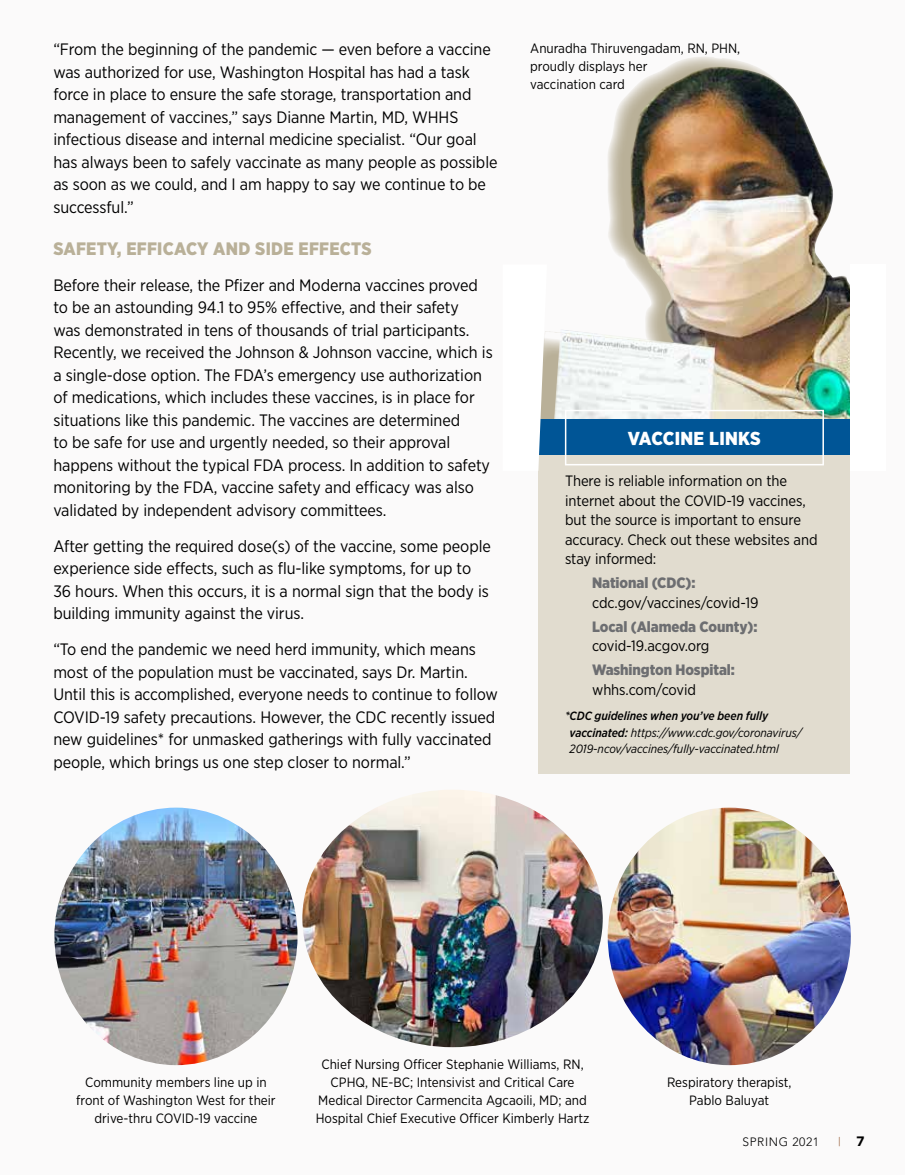
<style>
.page{position:relative;width:905px;height:1175px;background:#fff}
.page>*{position:absolute;margin:0;border:0;box-sizing:border-box;transform-origin:0 0}
.t1{font:900 18.75px "Gotham Narrow";letter-spacing:.015em;color:#fff}
.t2{font:900 18px "Gotham Narrow";letter-spacing:.015em;color:#b9b098}
.t3{font:16.5px/22.5px "Gotham Narrow";letter-spacing:-.005em;color:#000}
.t4{font:15px/19.5px "Gotham Narrow";letter-spacing:-.005em;color:#000}
.t5{font:900 15px "Gotham Narrow";letter-spacing:-.005em;color:#6d6e71}
.t6{font:13.5px/18px "Gotham Narrow";color:#000;text-align:center}
.t7{font:italic 12px/16.5px "Gotham Narrow";letter-spacing:-.005em;color:#000}
.t8{font:300 12px "Avenir";letter-spacing:.05em;color:#000}
.t9{font:300 12px "Avenir";color:#955c37}
.s1{font-weight:500}
.s2{font-weight:900;font-size:13.5px;color:#000}
</style>
<div class="page">
<div style="left:0;top:0;width:904px;height:1174px;background:#fbfafa"></div>
<svg style="left:668px;top:57px;width:88px;height:10px"></svg>
<div style="left:538px;top:419px;width:312px;height:355px;background:#e1dccf"></div>
<img style="left:54px;top:807px;width:243px;height:258px">
<img style="left:607px;top:807px;width:243px;height:258px">
<img style="left:608px;top:67px;width:242px;height:352px">
<div style="left:538px;top:419px;width:312px;height:36px;background:#005596"></div>
<div style="left:565px;top:410px;width:259px;height:55px;border:2px solid #fff"></div>
<div style="left:850px;top:264px;width:35px;height:207px;background:#fff"></div>
<svg style="left:538px;top:264px;width:162px;height:207px"></svg>
<img style="left:302px;top:790px;width:300px;height:257px">
<p class="t3" style="left:53px;top:38px;width:445px">“From the beginning of the pandemic — even before a vaccine was authorized for use, Washington Hospital has had a task force in place to ensure the safe storage, transportation and management of vaccines,” says Dianne Martin, MD, WHHS infectious disease and internal medicine specialist. “Our goal has always been to safely vaccinate as many people as possible as soon as we could, and I am happy to say we continue to be successful.”</p>
<p class="t2" style="left:53px;top:236px;width:320px">SAFETY, EFFICACY AND SIDE EFFECTS</p>
<p class="t3" style="left:53px;top:273px;width:441px">Before their release, the Pfizer and Moderna vaccines proved to be an astounding 94.1 to 95% effective, and their safety<br>was demonstrated in tens of thousands of trial participants.<br>Recently, we received the Johnson &amp; Johnson vaccine, which is a single-dose option. The FDA’s emergency use authorization of medications, which includes these vaccines, is in place for situations like this pandemic. The vaccines are determined<br>to be safe for use and urgently needed, so their approval happens without the typical FDA process. In addition to safety monitoring by the FDA, vaccine safety and efficacy was also validated by independent advisory committees.</p>
<p class="t3" style="left:53px;top:534px;width:439px">After getting the required dose(s) of the vaccine, some people experience side effects, such as flu-like symptoms, for up to 36 hours. When this occurs, it is a normal sign that the body is building immunity against the virus.</p>
<p class="t3" style="left:53px;top:638px;width:446px">“To end the pandemic we need herd immunity, which means most of the population must be vaccinated, says Dr. Martin.<br>Until this is accomplished, everyone needs to continue to follow COVID-19 safety precautions. However, the CDC recently issued new guidelines* for unmasked gatherings with fully vaccinated people, which brings us one step closer to normal.”</p>
<p class="t6" style="left:530px;top:39px;width:211px;text-align:left">Anuradha Thiruvengadam, RN, PHN, proudly displays her<br>vaccination card</p>
<p class="t1" style="left:628px;top:425px;width:134px">VACCINE LINKS</p>
<p class="t4" style="left:565px;top:471px;width:254px">There is reliable information on the internet about the COVID-19 vaccines, but the source is important to ensure accuracy. Check out these websites and stay informed:</p>
<p class="t5" style="left:592px;top:573px;width:105px">National (CDC):</p>
<p class="t4" style="left:592px;top:592px;width:168px">cdc.gov/vaccines/covid-19</p>
<p class="t5" style="left:592px;top:616px;width:167px">Local (Alameda County):</p>
<p class="t4" style="left:592px;top:636px;width:119px">covid-19.acgov.org</p>
<p class="t5" style="left:592px;top:660px;width:144px">Washington Hospital:</p>
<p class="t4" style="left:592px;top:679px;width:105px">whhs.com/covid</p>
<p class="t7" style="left:569px;top:707px;width:234px;text-indent:-4px"><span class="s1">*CDC guidelines when you’ve been fully vaccinated:</span> https://www.cdc.gov/coronavirus/<br>2019-ncov/vaccines/fully-vaccinated.html</p>
<p class="t6" style="left:316px;top:1055px;width:275px">Chief Nursing Officer Stephanie Williams, RN, CPHQ, NE-BC; Intensivist and Critical Care Medical Director Carmencita Agcaoili, MD; and Hospital Chief Executive Officer Kimberly Hartz</p>
<p class="t6" style="left:76px;top:1073px;width:201px">Community members line up in front of Washington West for their drive-thru COVID-19 vaccine</p>
<p class="t6" style="left:667px;top:1072px;width:126px">Respiratory therapist,<br>Pablo Baluyat</p>
<p class="t8" style="left:742px;top:1134px;width:78px">SPRING 2021</p>
<p class="t9" style="left:838px;top:1134px;width:28px">| <span class="s2">7</span></p>
</div>
